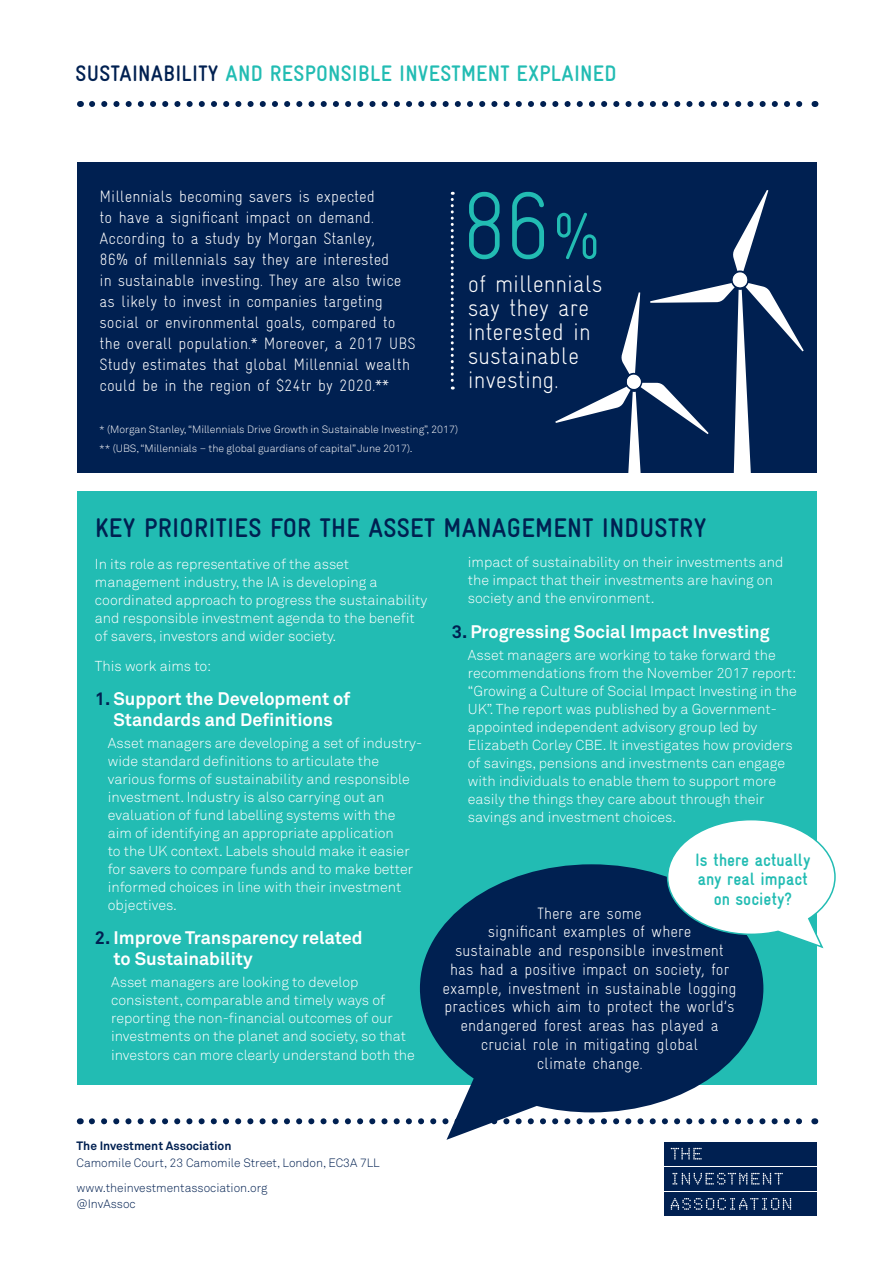
<style>
.page{position:relative;width:893px;height:1263px;background:#fff}
.page>*{position:absolute;margin:0;border:0;box-sizing:border-box;transform-origin:0 0}
.t1{font:300 96px "Gravur Condensed";color:#22bcb3}
.t2{font:700 27px "Gravur Condensed";letter-spacing:.01em;color:#002051}
.t3{font:300 24px/24px "Gravur Condensed";color:#fff}
.PAGEHEADER{font:700 22.5px "Gravur Condensed";letter-spacing:.01em;color:#22bcb3}
.t4{font:700 18px/21px "Akkurat Std";color:#fff;text-align:center}
.t5{font:700 18px/19.5px "Gravur Condensed";color:#22bcb3;text-align:center}
.t6{font:300 16.5px/21px "Gravur Condensed";color:#fff}
.t7{font:300 14.25px/18px "Akkurat Std";color:#fff}
.t8{font:300 12px/16.5px "Akkurat Std";color:#002051}
.t9{font:300 10.5px "Akkurat Std";color:#fff}
.s1{color:#002051}
.s2{font-size:66px}
.s3{font-weight:700}
</style>
<div class="page">
<div style="left:77px;top:163px;width:739px;height:310px;background:#002051"></div>
<svg style="left:451px;top:192px;width:3px;height:197px"></svg>
<svg style="left:555px;top:190px;width:249px;height:283px"></svg>
<svg style="left:92px;top:1118px;width:710px;height:6px"></svg>
<svg style="left:664px;top:1165px;width:153px;height:51px"></svg>
<div style="left:664px;top:1142px;width:153px;height:23px;background:#002051"></div>
<div style="left:664px;top:1167px;width:153px;height:23px;background:#002051"></div>
<div style="left:664px;top:1192px;width:153px;height:23px;background:#002051"></div>
<svg style="left:671px;top:1148px;width:31px;height:11px"></svg>
<svg style="left:672px;top:1173px;width:111px;height:11px"></svg>
<svg style="left:671px;top:1198px;width:120px;height:12px"></svg>
<svg style="left:92px;top:101px;width:711px;height:6px"></svg>
<div style="left:77px;top:491px;width:739px;height:593px;background:#22bcb3"></div>
<svg style="left:420px;top:864px;width:343px;height:276px;fill:#002051"></svg>
<svg style="left:666px;top:818px;width:170px;height:131px"></svg>
<p class="PAGEHEADER" style="left:76px;top:61px;width:542px"><span class="s1">SUSTAINABILITY</span> AND RESPONSIBLE INVESTMENT EXPLAINED</p>
<p class="t6" style="left:100px;top:186px;width:318px">Millennials becoming savers is expected<br>to have a significant impact on demand.<br>According to a study by Morgan Stanley,<br>86% of millennials say they are interested<br>in sustainable investing. They are also twice as likely to invest in companies targeting social or environmental goals, compared to the overall population.* Moreover, a 2017 UBS Study estimates that global Millennial wealth could be in the region of $24tr by 2020.**</p>
<p class="t1" style="left:460px;top:170px;width:142px">86<span class="s2">%</span></p>
<p class="t3" style="left:468px;top:271px;width:136px">of millennials say they are interested in sustainable investing.</p>
<p class="t9" style="left:99px;top:424px;width:361px">* (Morgan Stanley, “Millennials Drive Growth in Sustainable Investing”, 2017)</p>
<p class="t9" style="left:99px;top:442px;width:315px">** (UBS, “Millennials – the global guardians of capital” June 2017).</p>
<p class="t2" style="left:95px;top:513px;width:613px">KEY PRIORITIES FOR THE ASSET MANAGEMENT INDUSTRY</p>
<p class="t7" style="left:468px;top:553px;width:317px">impact of sustainability on their investments and the impact that their investments are having on society and the environment.</p>
<p class="t4" style="left:452px;top:621px;width:319px"><span class="s1">3.</span> Progressing Social Impact Investing</p>
<p class="t7" style="left:468px;top:646px;width:330px">Asset managers are working to take forward the recommendations from the November 2017 report: “Growing a Culture of Social Impact Investing in the UK”. The report was published by a Government&shy;appointed independent advisory group led by Elizabeth Corley CBE. It investigates how providers of savings, pensions and investments can engage with individuals to enable them to support more easily the things they care about through their savings and investment choices.</p>
<p class="t7" style="left:95px;top:555px;width:334px">In its role as representative of the asset management industry, the IA is developing a coordinated approach to progress the sustainability and responsible investment agenda to the benefit of savers, investors and wider society.</p>
<p class="t7" style="left:95px;top:657px;width:118px">This work aims to:</p>
<p class="t4" style="left:95px;top:688px;width:257px"><span class="s1">1.</span> Support the Development of<br>Standards and Definitions</p>
<p class="t7" style="left:108px;top:734px;width:316px">Asset managers are developing a set of industry&shy;wide standard definitions to articulate the various forms of sustainability and responsible investment. Industry is also carrying out an evaluation of fund labelling systems with the aim of identifying an appropriate application<br>to the UK context. Labels should make it easier for savers to compare funds and to make better informed choices in line with their investment objectives.</p>
<p class="t4" style="left:114px;top:927px;width:251px;text-align:left;text-indent:-19px"><span class="s1">2.</span> Improve Transparency related to Sustainability</p>
<p class="t7" style="left:111px;top:973px;width:305px">Asset managers are looking to develop consistent, comparable and timely ways of reporting the non-financial outcomes of our investments on the planet and society, so that investors can more clearly understand both the</p>
<p class="t5" style="left:695px;top:850px;width:117px">Is there actually any real impact on society?</p>
<p class="t6" style="left:443px;top:903px;width:296px;line-height:18.8px;text-align:center">There are some<br>significant examples of where<br>sustainable and responsible investment has had a positive impact on society, for example, investment in sustainable logging practices which aim to protect the world’s endangered forest areas has played a crucial role in mitigating global<br>climate change.</p>
<p class="t8" style="left:77px;top:1138px;width:305px"><span class="s3">The Investment Association<br></span>Camomile Court, 23 Camomile Street, London, EC3A 7LL</p>
<p class="t8" style="left:77px;top:1179px;width:193px">www.theinvestmentassociation.org @InvAssoc</p>
</div>
